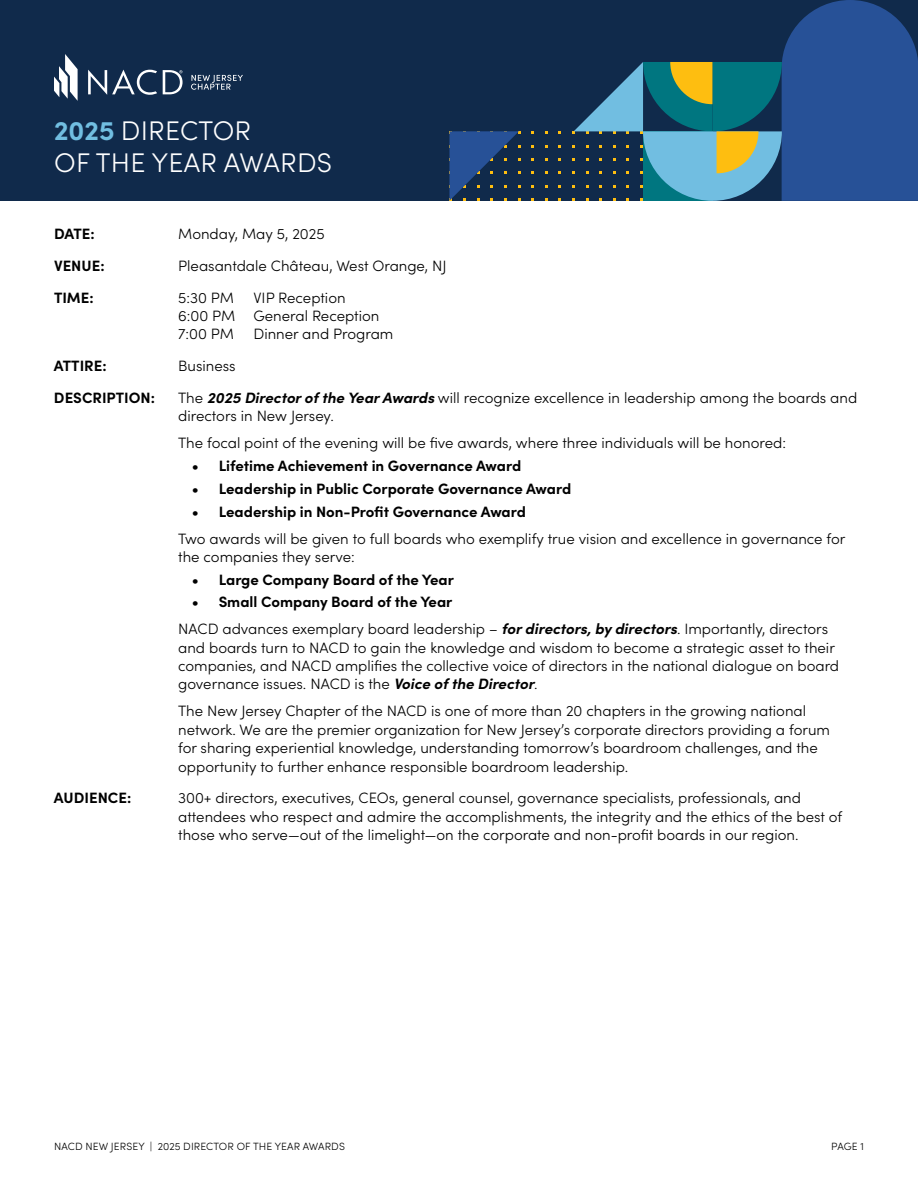
<style>
.page{position:relative;width:918px;height:1188px;background:#fff}
.page>*{position:absolute;margin:0;border:0;box-sizing:border-box;transform-origin:0 0}
.t1{font:300 27px/32.4px "Sofia Pro";letter-spacing:.01em;color:#fff}
.t2{font:300 15px/18.3px "Sofia Pro";color:#000}
.t3{font:700 15px "Sofia Pro";color:#000}
.t4{font:300 10.5px "Sofia Pro";letter-spacing:.01em;color:#000}
.s1{font-weight:700;color:#71bee1}
.s2{font-weight:700;font-style:italic}
.s3{font-weight:700}
</style>
<div class="page">
<div style="left:0;top:0;width:918px;height:201px;background:#102a4b"></div>
<svg style="left:191px;top:75px;width:52px;height:15px"></svg>
<svg style="left:88px;top:70px;width:69px;height:25px"></svg>
<svg style="left:54px;top:54px;width:24px;height:47px"></svg>
<svg style="left:163px;top:70px;width:20px;height:24px"></svg>
<svg style="left:449px;top:131px;width:71px;height:70px"></svg>
<svg style="left:572px;top:0;width:346px;height:201px"></svg>
<h1 class="t1" style="left:54px;top:112px;width:280px"><span class="s1">2025</span> DIRECTOR<br>OF THE YEAR AWARDS</h1>
<p class="t3" style="left:54px;top:222px;width:42px">DATE:</p>
<p class="t2" style="left:178px;top:224px;width:148px">Monday, May 5, 2025</p>
<p class="t3" style="left:54px;top:254px;width:52px">VENUE:</p>
<p class="t2" style="left:178px;top:255px;width:270px">Pleasantdale Château, West Orange, NJ</p>
<p class="t3" style="left:54px;top:286px;width:41px">TIME:</p>
<p class="t2" style="left:178px;top:287px;width:57px">5:30 PM</p>
<p class="t2" style="left:178px;top:287px;width:203px;text-indent:75px">VIP Reception<br>6:00 PM General Reception<br>7:00 PM</p>
<p class="t2" style="left:254px;top:324px;width:141px">Dinner and Program</p>
<p class="t3" style="left:54px;top:354px;width:54px">ATTIRE:</p>
<p class="t2" style="left:178px;top:356px;width:59px">Business</p>
<p class="t3" style="left:54px;top:386px;width:103px">DESCRIPTION:</p>
<p class="t2" style="left:178px;top:388px;width:681px">The <span class="s2">2025 Director of the Year Awards</span> will recognize excellence in leadership among the boards and directors in New Jersey.</p>
<p class="t2" style="left:178px;top:433px;width:609px">The focal point of the evening will be five awards, where three individuals will be honored:</p>
<p class="t3" style="left:192px;top:454px;width:331px">• Lifetime Achievement in Governance Award</p>
<p class="t3" style="left:192px;top:477px;width:381px">• Leadership in Public Corporate Governance Award</p>
<p class="t3" style="left:192px;top:500px;width:336px">• Leadership in Non-Profit Governance Award</p>
<p class="t2" style="left:178px;top:528px;width:669px">Two awards will be given to full boards who exemplify true vision and excellence in governance for the companies they serve:</p>
<p class="t3" style="left:192px;top:568px;width:264px">• Large Company Board of the Year</p>
<p class="t2" style="left:178px;top:588px;width:651px;line-height:27px;text-indent:14px"><span class="s3">• Small Company Board of the Year<br></span>NACD advances exemplary board leadership – <span class="s2">for directors, by directors</span>. Importantly, directors</p>
<p class="t2" style="left:178px;top:637px;width:662px">and boards turn to NACD to gain the knowledge and wisdom to become a strategic asset to their companies, and NACD amplifies the collective voice of directors in the national dialogue on board governance issues. NACD is the <span class="s2">Voice of the Director</span>.</p>
<p class="t2" style="left:178px;top:701px;width:653px">The New Jersey Chapter of the NACD is one of more than 20 chapters in the growing national network. We are the premier organization for New Jersey’s corporate directors providing a forum for sharing experiential knowledge, understanding tomorrow’s boardroom challenges, and the opportunity to further enhance responsible boardroom leadership.</p>
<p class="t3" style="left:54px;top:787px;width:79px">AUDIENCE:</p>
<p class="t2" style="left:178px;top:788px;width:666px">300+ directors, executives, CEOs, general counsel, governance specialists, professionals, and attendees who respect and admire the accomplishments, the integrity and the ethics of the best of those who serve—out of the limelight—on the corporate and non-profit boards in our region.</p>
<p class="t4" style="left:54px;top:1139px;width:292px">NACD NEW JERSEY | 2025 DIRECTOR OF THE YEAR AWARDS</p>
<p class="t4" style="left:831px;top:1139px;width:34px">PAGE 1</p>
</div>
